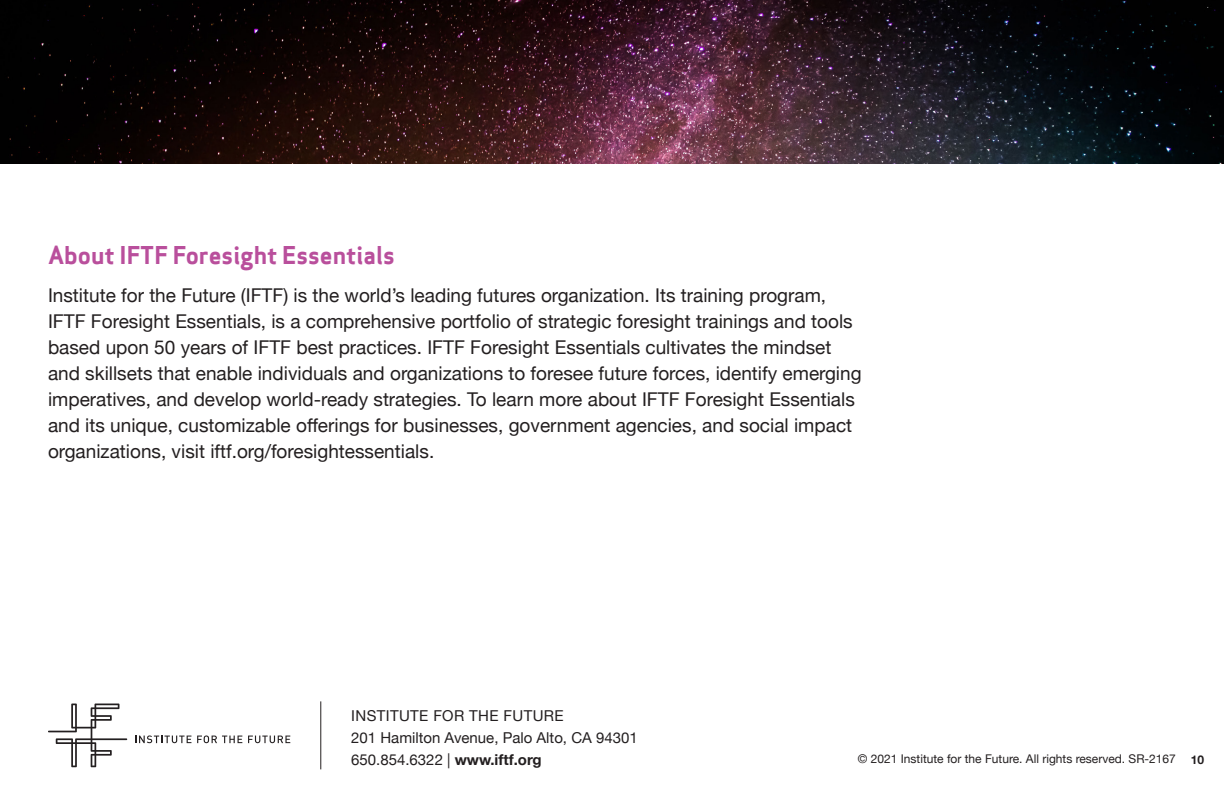
<style>
.page{position:relative;width:1224px;height:792px;background:#fff}
.page>*{position:absolute;margin:0;border:0;box-sizing:border-box;transform-origin:0 0}
.body_sub{font:24px "Apex Sans Bold T";color:#b94f9c}
.body{font:19px/26px "Helvetica Neue";color:#231f20}
.body-2{font:15px "Helvetica Neue";color:#231f20}
.body-3{font:15px "Helvetica Neue";letter-spacing:.025em;color:#231f20}
.t1{font:12px "Helvetica Neue";color:#231f20}
.body-4{font:700 12px "Helvetica Neue";color:#231f20}
.s1{font-weight:700}
</style>
<div class="page">
<img style="left:0;top:0;width:1224px;height:163px">
<svg style="left:135px;top:735px;width:56px;height:8px"></svg>
<svg style="left:197px;top:735px;width:45px;height:8px"></svg>
<svg style="left:248px;top:736px;width:42px;height:7px"></svg>
<svg style="left:48px;top:704px;width:79px;height:63px"></svg>
<hr style="left:320px;top:701px;width:1px;height:68px;background:#231f20">
<p class="body_sub" style="left:48px;top:239px;width:349px">About IFTF Foresight Essentials</p>
<p class="body" style="left:48px;top:283px;width:815px">Institute for the Future (IFTF) is the world’s leading futures organization. Its training program, IFTF Foresight Essentials, is a comprehensive portfolio of strategic foresight trainings and tools based upon 50 years of IFTF best practices. IFTF Foresight Essentials cultivates the mindset and skillsets that enable individuals and organizations to foresee future forces, identify emerging imperatives, and develop world-ready strategies. To learn more about IFTF Foresight Essentials and its unique, customizable offerings for businesses, government agencies, and social impact organizations, visit iftf.org/foresightessentials.</p>
<p class="body-3" style="left:351px;top:704px;width:214px">INSTITUTE FOR THE FUTURE</p>
<p class="body-2" style="left:351px;top:726px;width:288px">201 Hamilton Avenue, Palo Alto, CA 94301</p>
<p class="body-2" style="left:351px;top:748px;width:192px">650.854.6322 | <span class="s1">www.iftf.org</span></p>
<p class="body-4" style="left:1191px;top:750px;width:15px">10</p>
<p class="t1" style="left:858px;top:750px;width:320px">© 2021 Institute for the Future. All rights reserved. SR-2167</p>
</div>
